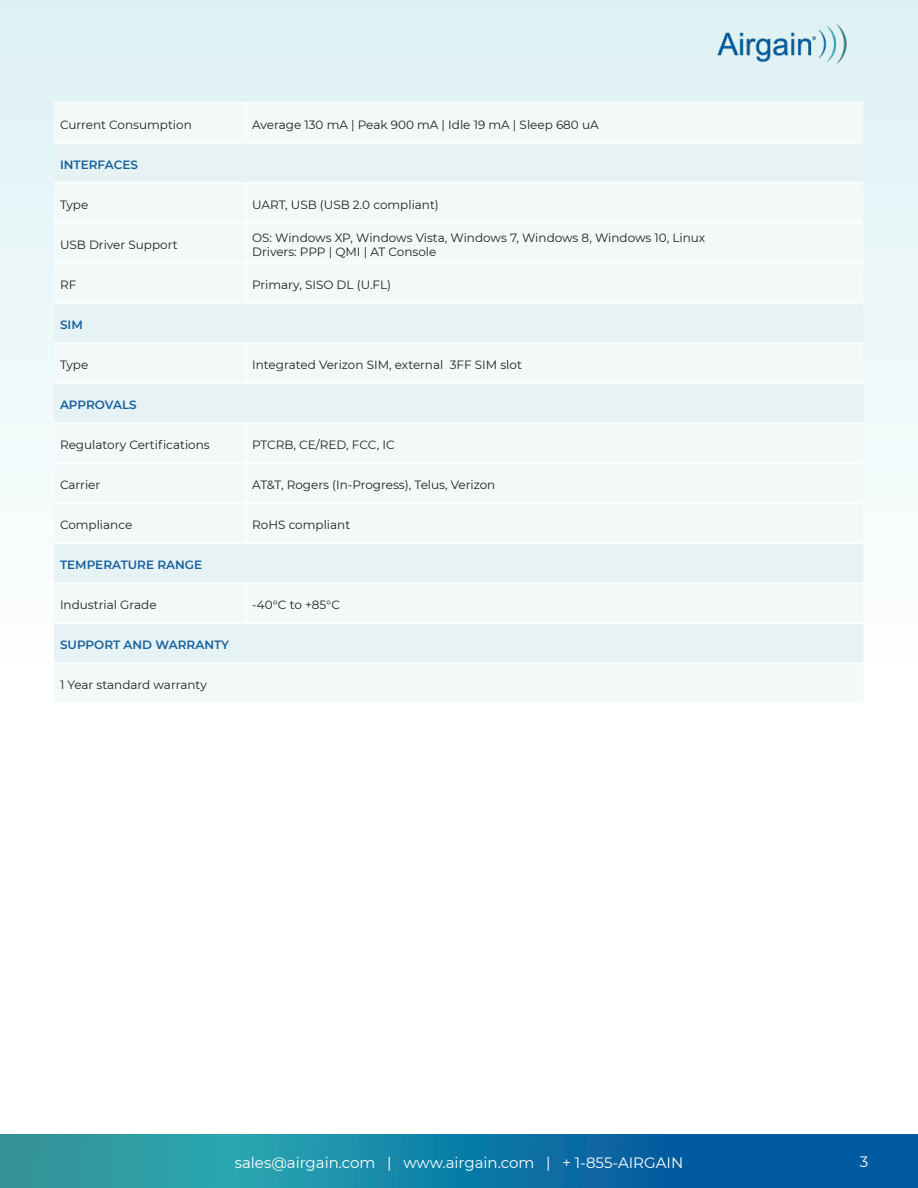
<style>
.page{position:relative;width:918px;height:1188px;background:#fff}
.page>*{position:absolute;margin:0;border:0;box-sizing:border-box;transform-origin:0 0}
.t1{font:15px "Montserrat";color:#fff}
.Table_Paragraph{font:12px "Montserrat";color:#231f20}
.t2{font:600 12px "Montserrat";color:#15619d}
</style>
<div class="page">
<div style="left:0;top:0;width:918px;height:678px;background:linear-gradient(to bottom,#ddf1f4,#fefffe)"></div>
<svg style="left:0;top:1134px;width:918px;height:54px;background:#157ca4"></svg>
<img style="left:686px;top:23px;width:192px;height:42px">
<div style="left:54px;top:104px;width:809px;height:598px;background:#f3f8f8"></div>
<svg style="left:54px;top:144px;width:809px;height:519px;fill:#f3f8f8"></svg>
<hr style="left:54px;top:102px;width:192px;height:2px;background:#fff">
<hr style="left:246px;top:102px;width:617px;height:2px;background:#fff">
<hr style="left:245px;top:104px;width:2px;height:38px;background:#fff">
<hr style="left:54px;top:142px;width:192px;height:2px;background:#fff">
<hr style="left:246px;top:142px;width:617px;height:2px;background:#fff">
<hr style="left:54px;top:182px;width:192px;height:2px;background:#fff">
<hr style="left:246px;top:182px;width:617px;height:2px;background:#fff">
<hr style="left:245px;top:184px;width:2px;height:38px;background:#fff">
<hr style="left:54px;top:222px;width:192px;height:2px;background:#fff">
<hr style="left:246px;top:222px;width:617px;height:2px;background:#fff">
<hr style="left:245px;top:224px;width:2px;height:38px;background:#fff">
<hr style="left:54px;top:262px;width:192px;height:2px;background:#fff">
<hr style="left:246px;top:262px;width:617px;height:2px;background:#fff">
<hr style="left:245px;top:264px;width:2px;height:38px;background:#fff">
<hr style="left:54px;top:302px;width:192px;height:2px;background:#fff">
<hr style="left:246px;top:302px;width:617px;height:2px;background:#fff">
<hr style="left:54px;top:342px;width:192px;height:2px;background:#fff">
<hr style="left:246px;top:342px;width:617px;height:2px;background:#fff">
<hr style="left:245px;top:344px;width:2px;height:38px;background:#fff">
<hr style="left:54px;top:382px;width:192px;height:2px;background:#fff">
<hr style="left:246px;top:382px;width:617px;height:2px;background:#fff">
<hr style="left:54px;top:422px;width:192px;height:2px;background:#fff">
<hr style="left:246px;top:422px;width:617px;height:2px;background:#fff">
<hr style="left:245px;top:424px;width:2px;height:38px;background:#fff">
<hr style="left:54px;top:462px;width:192px;height:2px;background:#fff">
<hr style="left:246px;top:462px;width:617px;height:2px;background:#fff">
<hr style="left:245px;top:464px;width:2px;height:38px;background:#fff">
<hr style="left:54px;top:502px;width:192px;height:2px;background:#fff">
<hr style="left:246px;top:502px;width:617px;height:2px;background:#fff">
<hr style="left:245px;top:504px;width:2px;height:38px;background:#fff">
<hr style="left:54px;top:542px;width:192px;height:2px;background:#fff">
<hr style="left:246px;top:542px;width:617px;height:2px;background:#fff">
<hr style="left:54px;top:582px;width:192px;height:2px;background:#fff">
<hr style="left:246px;top:582px;width:617px;height:2px;background:#fff">
<hr style="left:245px;top:584px;width:2px;height:39px;background:#fff">
<hr style="left:54px;top:623px;width:192px;height:1px;background:#fff">
<hr style="left:246px;top:623px;width:617px;height:1px;background:#fff">
<hr style="left:54px;top:663px;width:192px;height:1px;background:#fff">
<hr style="left:246px;top:663px;width:617px;height:1px;background:#fff">
<p class="Table_Paragraph" style="left:60px;top:116px;width:133px">Current Consumption</p>
<p class="Table_Paragraph" style="left:252px;top:116px;width:348px">Average 130 mA | Peak 900 mA | Idle 19 mA | Sleep 680 uA</p>
<p class="t2" style="left:60px;top:156px;width:80px">INTERFACES</p>
<p class="Table_Paragraph" style="left:60px;top:196px;width:30px">Type</p>
<p class="Table_Paragraph" style="left:252px;top:196px;width:188px">UART, USB (USB 2.0 compliant)</p>
<p class="Table_Paragraph" style="left:60px;top:236px;width:119px">USB Driver Support</p>
<p class="Table_Paragraph" style="left:252px;top:229px;width:455px">OS: Windows XP, Windows Vista, Windows 7, Windows 8, Windows 10, Linux</p>
<p class="Table_Paragraph" style="left:252px;top:243px;width:186px">Drivers: PPP | QMI | AT Console</p>
<p class="Table_Paragraph" style="left:60px;top:276px;width:18px">RF</p>
<p class="Table_Paragraph" style="left:252px;top:276px;width:141px">Primary, SISO DL (U.FL)</p>
<p class="t2" style="left:60px;top:316px;width:24px">SIM</p>
<p class="Table_Paragraph" style="left:60px;top:356px;width:30px">Type</p>
<p class="Table_Paragraph" style="left:252px;top:356px;width:271px">Integrated Verizon SIM, external 3FF SIM slot</p>
<p class="t2" style="left:60px;top:396px;width:78px">APPROVALS</p>
<p class="Table_Paragraph" style="left:60px;top:436px;width:151px">Regulatory Certifications</p>
<p class="Table_Paragraph" style="left:252px;top:436px;width:144px">PTCRB, CE/RED, FCC, IC</p>
<p class="Table_Paragraph" style="left:60px;top:476px;width:42px">Carrier</p>
<p class="Table_Paragraph" style="left:252px;top:476px;width:245px">AT&amp;T, Rogers (In-Progress), Telus, Verizon</p>
<p class="Table_Paragraph" style="left:60px;top:516px;width:74px">Compliance</p>
<p class="Table_Paragraph" style="left:252px;top:516px;width:100px">RoHS compliant</p>
<p class="t2" style="left:60px;top:556px;width:144px">TEMPERATURE RANGE</p>
<p class="Table_Paragraph" style="left:60px;top:597px;width:98px">Industrial Grade</p>
<p class="Table_Paragraph" style="left:252px;top:597px;width:89px">-40°C to +85°C</p>
<p class="t2" style="left:60px;top:636px;width:171px">SUPPORT AND WARRANTY</p>
<p class="Table_Paragraph" style="left:60px;top:677px;width:148px">1 Year standard warranty</p>
<p class="t1" style="left:235px;top:1152px;width:450px">sales@airgain.com | www.airgain.com | + 1-855-AIRGAIN</p>
<p class="t1" style="left:860px;top:1152px;width:10px">3</p>
</div>
